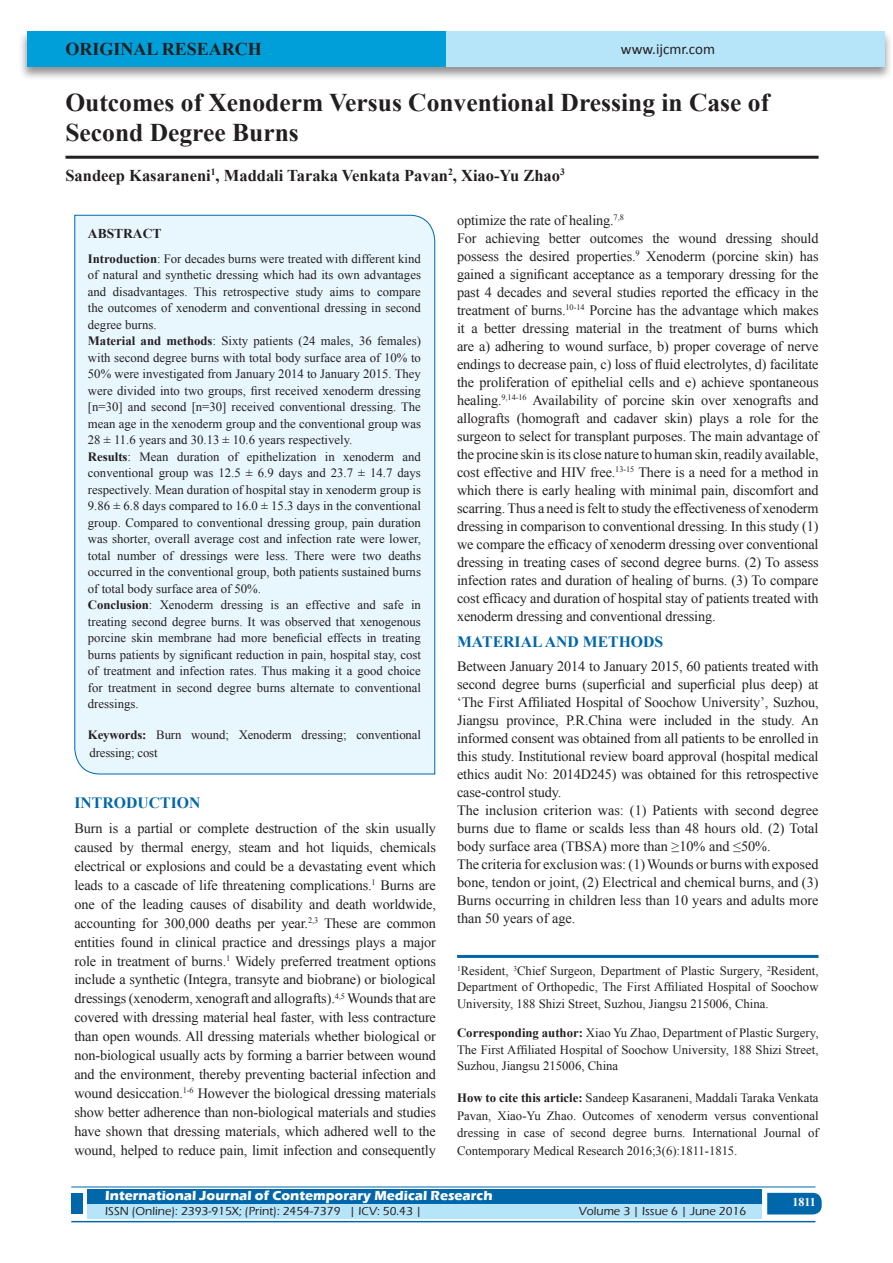
<style>
.page{position:relative;width:893px;height:1263px;background:#fff}
.page>*{position:absolute;margin:0;border:0;box-sizing:border-box;transform-origin:0 0}
.A_Title_New{font:700 25.5px/30px "Times New Roman";color:#231f20}
.AT_new{font:700 18px "Times New Roman";color:#231f20}
.AU-New{font:700 16.5px "Times New Roman";color:#231f20}
.t1{font:700 15.75px "Times New Roman";color:#0067aa}
.t2{font:15px "Calibri";color:#231f20}
.TX_New{font:14.25px/18px "Times New Roman";letter-spacing:-.01em;color:#231f20;text-align:justify}
.t3{font:700 13.5px "Eras ITC";color:#fff}
.t4{font:700 13.5px "Times New Roman";color:#231f20}
.Affi_New{font:12.75px/16.5px "Times New Roman";color:#231f20}
.HTC_new{font:12.75px/18.8px "Times New Roman";color:#231f20}
.Corresponding{font:12.75px/16.5px "Times New Roman";color:#231f20;text-align:justify}
.t5{font:500 12px "Eras ITC";color:#231f20}
.t6{font:700 12px "Times New Roman";color:#fff}
.s1{font-weight:700}
</style>
<div class="page">
<div style="left:19px;top:29px;width:874px;height:52px;background:#231f20;opacity:.5"></div>
<div style="left:27px;top:31px;width:858px;height:35px;background:#b6e4f9"></div>
<div style="left:27px;top:31px;width:419px;height:35px;background:#009fda"></div>
<div style="left:87px;top:1189px;width:674px;height:15px;background:#0067aa"></div>
<div style="left:87px;top:1204px;width:674px;height:15px;background:#b6e4f9"></div>
<svg style="left:767px;top:1193px;width:55px;height:21px"></svg>
<hr style="left:71px;top:1186px;width:744px;height:1px;background:#0067aa">
<hr style="left:71px;top:1221px;width:744px;height:1px;background:#0067aa">
<div style="left:71px;top:1193px;width:12px;height:21px;background:#0067aa"></div>
<hr style="left:65px;top:156px;width:754px;height:3px;background:#231f20">
<div style="left:74px;top:214px;width:361px;height:561px;background:#e8f6fd"></div>
<hr style="left:457px;top:955px;width:362px;height:3px;background:#0067aa">
<p class="AT_new" style="left:65px;top:36px;width:198px">ORIGINAL RESEARCH</p>
<p class="t2" style="left:621px;top:40px;width:96px">www.ijcmr.com</p>
<p class="A_Title_New" style="left:65px;top:87px;width:705px">Outcomes of Xenoderm Versus Conventional Dressing in Case of<br>Second Degree Burns</p>
<p class="AU-New" style="left:65px;top:164px;width:501px">Sandeep Kasaraneni<sup>1</sup>, Maddali Taraka Venkata Pavan<sup>2</sup>, Xiao-Yu Zhao<sup>3</sup></p>
<p class="t4" style="left:88px;top:224px;width:75px">ABSTRACT</p>
<p class="Affi_New" style="left:88px;top:250px;width:335px"><span class="s1">Introduction</span>: For decades burns were treated with different kind of natural and synthetic dressing which had its own advantages and disadvantages. This retrospective study aims to compare the outcomes of xenoderm and conventional dressing in second degree burns.<br><span class="s1">Material and methods</span>: Sixty patients (24 males, 36 females) with second degree burns with total body surface area of 10% to 50% were investigated from January 2014 to January 2015. They were divided into two groups, first received xenoderm dressing [n=30] and second [n=30] received conventional dressing. The mean age in the xenoderm group and the conventional group was 28 ± 11.6 years and 30.13 ± 10.6 years respectively.<br><span class="s1">Results</span>: Mean duration of epithelization in xenoderm and conventional group was 12.5 ± 6.9 days and 23.7 ± 14.7 days respectively. Mean duration of hospital stay in xenoderm group is 9.86 ± 6.8 days compared to 16.0 ± 15.3 days in the conventional group. Compared to conventional dressing group, pain duration was shorter, overall average cost and infection rate were lower, total number of dressings were less. There were two deaths occurred in the conventional group, both patients sustained burns of total body surface area of 50%.<br><span class="s1">Conclusion</span>: Xenoderm dressing is an effective and safe in treating second degree burns. It was observed that xenogenous porcine skin membrane had more beneficial effects in treating burns patients by significant reduction in pain, hospital stay, cost of treatment and infection rates. Thus making it a good choice for treatment in second degree burns alternate to conventional dressings.</p>
<p class="Affi_New" style="left:88px;top:725px;width:335px;line-height:18px"><span class="s1">Keywords:</span> Burn wound; Xenoderm dressing; conventional dressing; cost</p>
<h1 class="t1" style="left:74px;top:791px;width:127px">INTRODUCTION</h1>
<p class="TX_New" style="left:74px;top:818px;width:363px;line-height:18.9px">Burn is a partial or complete destruction of the skin usually caused by thermal energy, steam and hot liquids, chemicals electrical or explosions and could be a devastating event which leads to a cascade of life threatening complications.<sup>1</sup> Burns are one of the leading causes of disability and death worldwide, accounting for 300,000 deaths per year.<sup>2,3</sup> These are common entities found in clinical practice and dressings plays a major role in treatment of burns.<sup>1</sup> Widely preferred treatment options include a synthetic (Integra, transyte and biobrane) or biological dressings (xenoderm, xenograft and allografts).<sup>4,5</sup> Wounds that are covered with dressing material heal faster, with less contracture than open wounds. All dressing materials whether biological or non-biological usually acts by forming a barrier between wound and the environment, thereby preventing bacterial infection and wound desiccation.<sup>1-6</sup> However the biological dressing materials show better adherence than non-biological materials and studies have shown that dressing materials, which adhered well to the wound, helped to reduce pain, limit infection and consequently</p>
<p class="TX_New" style="left:457px;top:211px;width:168px">optimize the rate of healing.<sup>7,8</sup></p>
<p class="TX_New" style="left:457px;top:229px;width:363px">For achieving better outcomes the wound dressing should possess the desired properties.<sup>9</sup> Xenoderm (porcine skin) has gained a significant acceptance as a temporary dressing for the past 4 decades and several studies reported the efficacy in the treatment of burns.<sup>10-14</sup> Porcine has the advantage which makes it a better dressing material in the treatment of burns which are a) adhering to wound surface, b) proper coverage of nerve endings to decrease pain, c) loss of fluid electrolytes, d) facilitate the proliferation of epithelial cells and e) achieve spontaneous healing.<sup>9,14-16</sup> Availability of porcine skin over xenografts and allografts (homograft and cadaver skin) plays a role for the surgeon to select for transplant purposes. The main advantage of the procine skin is its close nature to human skin, readily available, cost effective and HIV free.<sup>13-15</sup> There is a need for a method in which there is early healing with minimal pain, discomfort and scarring. Thus a need is felt to study the effectiveness of xenoderm dressing in comparison to conventional dressing. In this study (1) we compare the efficacy of xenoderm dressing over conventional dressing in treating cases of second degree burns. (2) To assess infection rates and duration of healing of burns. (3) To compare cost efficacy and duration of hospital stay of patients treated with xenoderm dressing and conventional dressing.</p>
<h1 class="t1" style="left:457px;top:630px;width:208px">MATERIAL AND METHODS</h1>
<p class="TX_New" style="left:457px;top:657px;width:363px">Between January 2014 to January 2015, 60 patients treated with second degree burns (superficial and superficial plus deep) at ‘The First Affiliated Hospital of Soochow University’, Suzhou, Jiangsu province, P.R.China were included in the study. An informed consent was obtained from all patients to be enrolled in this study. Institutional review board approval (hospital medical ethics audit No: 2014D245) was obtained for this retrospective case-control study.</p>
<p class="TX_New" style="left:457px;top:801px;width:363px">The inclusion criterion was: (1) Patients with second degree burns due to flame or scalds less than 48 hours old. (2) Total body surface area (TBSA) more than ≥10% and ≤50%.</p>
<p class="TX_New" style="left:457px;top:855px;width:363px">The criteria for exclusion was: (1) Wounds or burns with exposed bone, tendon or joint, (2) Electrical and chemical burns, and (3)<br>Burns occurring in children less than 10 years and adults more than 50 years of age.</p>
<p class="Affi_New" style="left:457px;top:962px;width:363px;text-align:justify"><sup>1</sup>Resident, <sup>3</sup>Chief Surgeon, Department of Plastic Surgery, <sup>2</sup>Resident, Department of Orthopedic, The First Affiliated Hospital of Soochow University, 188 Shizi Street, Suzhou, Jiangsu 215006, China.</p>
<p class="Corresponding" style="left:457px;top:1024px;width:363px"><span class="s1">Corresponding author:</span> Xiao Yu Zhao, Department of Plastic Surgery, The First Affiliated Hospital of Soochow University, 188 Shizi Street, Suzhou, Jiangsu 215006, China</p>
<p class="HTC_new" style="left:457px;top:1088px;width:363px"><span class="s1">How to cite this article:</span> Sandeep Kasaraneni, Maddali Taraka Venkata<br>Pavan, Xiao-Yu Zhao. Outcomes of xenoderm versus conventional</p>
<p class="HTC_new" style="left:457px;top:1123px;width:363px;line-height:18px">dressing in case of second degree burns. International Journal of<br>Contemporary Medical Research 2016;3(6):1811-1815.</p>
<p class="t3" style="left:105px;top:1188px;width:389px">International Journal of Contemporary Medical Research</p>
<p class="t5" style="left:105px;top:1204px;width:318px">ISSN (Online): 2393-915X; (Print): 2454-7379 | ICV: 50.43 |</p>
<p class="t5" style="left:579px;top:1204px;width:169px">Volume 3 | Issue 6 | June 2016</p>
<h4 class="t6" style="left:792px;top:1194px;width:25px">1811</h4>
</div>
